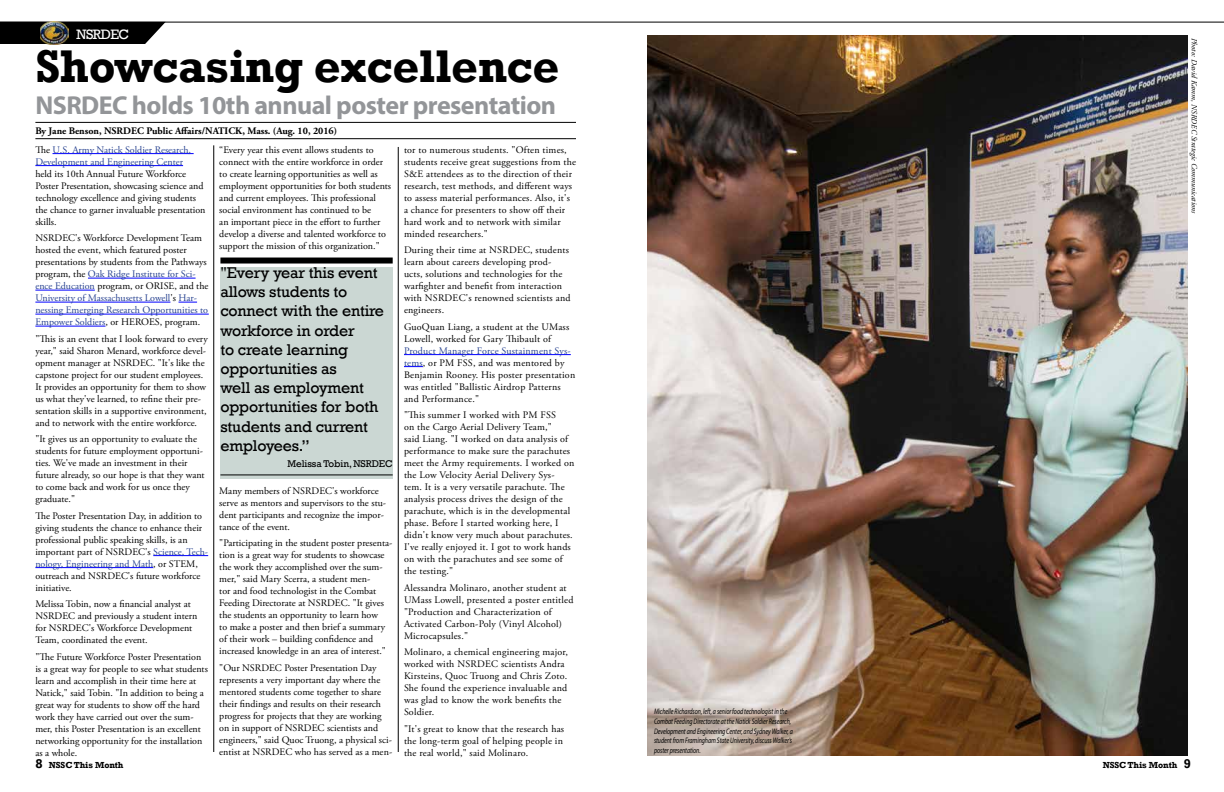
<style>
.page{position:relative;width:1224px;height:792px;background:#fff}
.page>*{position:absolute;margin:0;border:0;box-sizing:border-box;transform-origin:0 0}
.t1{font:700 47px "Rockwell";letter-spacing:-.01em;color:#000}
.t2{font:700 26px "Myriad Pro";letter-spacing:-.02em;color:#939598}
.t3{font:16px/19.2px "Rockwell";letter-spacing:-.01em;color:#000}
.t4{font:14px "Rockwell";letter-spacing:-.04em;color:#fff}
.t5{font:10px/12px "Adobe Garamond Pro";color:#000}
.t6{font:10px/12px "Adobe Garamond Pro";letter-spacing:.02em;color:#000}
.t7{font:10px/12px "Adobe Garamond Pro";color:#25408f}
.t8{font:700 10px "Adobe Garamond Pro";color:#000}
.t9{font:10px "Rockwell";letter-spacing:-.01em;color:#000}
.t10{font:700 9px "Rockwell";letter-spacing:-.01em;color:#000}
.t11{font:italic 8px/9.6px "Myriad Pro";letter-spacing:-.01em;color:#000;scale:.75 1}
.t12{font:italic 8px "Adobe Garamond Pro";color:#000}
.s1{color:#000}
.s2{color:#25408f}
.s3{font-size:13px}
</style>
<div class="page">
<hr style="left:53px;top:153px;width:141px;height:1px;background:#00f">
<hr style="left:35px;top:165px;width:148px;height:1px;background:#00f">
<hr style="left:88px;top:278px;width:108px;height:1px;background:#00f">
<hr style="left:35px;top:290px;width:60px;height:1px;background:#00f">
<hr style="left:35px;top:302px;width:135px;height:1px;background:#00f">
<svg style="left:179px;top:302px;width:18px;height:1px"></svg>
<hr style="left:35px;top:314px;width:174px;height:1px;background:#00f">
<hr style="left:35px;top:326px;width:70px;height:1px;background:#00f">
<hr style="left:153px;top:555px;width:55px;height:1px;background:#00f">
<hr style="left:35px;top:567px;width:118px;height:1px;background:#00f">
<hr style="left:35px;top:122px;width:541px;height:1px;background:#000">
<hr style="left:35px;top:138px;width:541px;height:1px;background:#000">
<hr style="left:404px;top:354px;width:167px;height:1px;background:#00f">
<svg style="left:404px;top:366px;width:19px;height:1px"></svg>
<hr style="left:398px;top:147px;width:1px;height:605px;background:#000">
<hr style="left:214px;top:145px;width:1px;height:607px;background:#000">
<svg style="left:0;top:23px;width:165px;height:21px;background:#131313"></svg>
<hr style="left:0;top:22px;width:1224px;height:1px;background:#000">
<img style="left:40px;top:21px;width:28px;height:24px">
<div style="left:220px;top:267px;width:173px;height:212px;background:#cbd7d3"></div>
<div style="left:220px;top:258px;width:173px;height:6px;background:#000"></div>
<hr style="left:220px;top:474px;width:173px;height:1px;background:#000">
<img style="left:647px;top:35px;width:540px;height:721px">
<h3 class="t4" style="left:77px;top:26px;width:54px">NSRDEC</h3>
<h1 class="t1" style="left:35px;top:38px;width:526px">Showcasing excellence</h1>
<h2 class="t2" style="left:35px;top:88px;width:522px">NSRDEC holds 10th annual poster presentation</h2>
<p class="t8" style="left:35px;top:125px;width:303px">By Jane Benson, NSRDEC Public Affairs/NATICK, Mass. (Aug. 10, 2016)</p>
<p class="t7" style="left:35px;top:144px;width:157px"><span class="s1">The</span> U.S. Army Natick Soldier Research,<br>Development and Engineering Center</p>
<p class="t5" style="left:35px;top:168px;width:172px">held its 10th Annual Future Workforce Poster Presentation, showcasing science and technology excellence and giving students the chance to garner invaluable presentation skills.</p>
<p class="t5" style="left:35px;top:232px;width:175px">NSRDEC's Workforce Development Team hosted the event, which featured poster presentations by students from the Pathways program, the <span class="s2">Oak Ridge Institute for Sci&shy;ence Education</span> program, or ORISE, and the <span class="s2">University of Massachusetts Lowell</span>'s <span class="s2">Har&shy;nessing Emerging Research Opportunities to Empower Soldiers</span>, or HEROES, program.</p>
<p class="t5" style="left:35px;top:333px;width:174px">"This is an event that I look forward to every year," said Sharon Menard, workforce devel&shy;opment manager at NSRDEC. "It's like the capstone project for our student employees.<br>It provides an opportunity for them to show us what they've learned, to refine their pre&shy;sentation skills in a supportive environment, and to network with the entire workforce.</p>
<p class="t5" style="left:35px;top:433px;width:171px">"It gives us an opportunity to evaluate the students for future employment opportuni&shy;ties. We've made an investment in their future already, so our hope is that they want to come back and work for us once they graduate."</p>
<p class="t5" style="left:35px;top:510px;width:174px">The Poster Presentation Day, in addition to giving students the chance to enhance their professional public speaking skills, is an important part of NSRDEC's <span class="s2">Science, Tech&shy;nology, Engineering and Math</span>, or STEM, outreach and NSRDEC's future workforce initiative.</p>
<p class="t5" style="left:35px;top:598px;width:164px">Melissa Tobin, now a financial analyst at NSRDEC and previously a student intern for NSRDEC's Workforce Development Team, coordinated the event.</p>
<p class="t5" style="left:35px;top:651px;width:174px">"The Future Workforce Poster Presentation is a great way for people to see what students learn and accomplish in their time here at Natick," said Tobin. "In addition to being a great way for students to show off the hard work they have carried out over the sum&shy;mer, this Poster Presentation is an excellent networking opportunity for the installation as a whole.</p>
<p class="t5" style="left:219px;top:144px;width:173px">“Every year this event allows students to connect with the entire workforce in order to create learning opportunities as well as employment opportunities for both students and current employees. This professional social environment has continued to be<br>an important piece in the effort to further develop a diverse and talented workforce to support the mission of this organization."</p>
<h3 class="t3" style="left:220px;top:263px;width:165px">"Every year this event allows students to connect with the entire workforce in order<br>to create learning opportunities as<br>well as employment opportunities for both students and current employees.”</h3>
<p class="t9" style="left:288px;top:458px;width:107px">Melissa Tobin, NSRDEC</p>
<p class="t5" style="left:219px;top:485px;width:168px">Many members of NSRDEC's workforce serve as mentors and supervisors to the stu&shy;dent participants and recognize the impor&shy;tance of the event.</p>
<p class="t5" style="left:219px;top:537px;width:175px">"Participating in the student poster presenta&shy;tion is a great way for students to showcase the work they accomplished over the sum&shy;mer," said Mary Scerra, a student men-<br>tor and food technologist in the Combat Feeding Directorate at NSRDEC. "It gives the students an opportunity to learn how<br>to make a poster and then brief a summary of their work – building confidence and increased knowledge in an area of interest."</p>
<p class="t5" style="left:219px;top:662px;width:174px">"Our NSRDEC Poster Presentation Day represents a very important day where the mentored students come together to share their findings and results on their research progress for projects that they are working on in support of NSRDEC scientists and engineers," said Quoc Truong, a physical sci&shy;entist at NSRDEC who has served as a men-</p>
<p class="t6" style="left:404px;top:144px;width:174px">tor to numerous students. "Often times, students receive great suggestions from the S&amp;E attendees as to the direction of their research, test methods, and different ways to assess material performances. Also, it's a chance for presenters to show off their hard work and to network with similar minded researchers."</p>
<p class="t6" style="left:404px;top:244px;width:168px">During their time at NSRDEC, students learn about careers developing prod&shy;ucts, solutions and technologies for the warfighter and benefit from interaction with NSRDEC's renowned scientists and engineers.</p>
<p class="t6" style="left:404px;top:321px;width:167px">GuoQuan Liang, a student at the UMass<br>Lowell, worked for Gary Thibault of</p>
<p class="t6" style="left:404px;top:345px;width:173px"><span class="s2">Product Manager Force Sustainment Sys&shy;tems</span>, or PM FSS, and was mentored by Benjamin Rooney. His poster presentation was entitled "Ballistic Airdrop Patterns and Performance."</p>
<p class="t6" style="left:404px;top:409px;width:172px">"This summer I worked with PM FSS<br>on the Cargo Aerial Delivery Team,"<br>said Liang. "I worked on data analysis of performance to make sure the parachutes meet the Army requirements. I worked on the Low Velocity Aerial Delivery Sys&shy;tem. It is a very versatile parachute. The analysis process drives the design of the parachute, which is in the developmental phase. Before I started working here, I didn't know very much about parachutes.<br>I've really enjoyed it. I got to work hands on with the parachutes and see some of the testing."</p>
<p class="t6" style="left:404px;top:582px;width:171px">Alessandra Molinaro, another student at UMass Lowell, presented a poster entitled "Production and Characterization of Activated Carbon-Poly (Vinyl Alcohol)<br>Microcapsules."</p>
<p class="t6" style="left:404px;top:646px;width:165px">Molinaro, a chemical engineering major, worked with NSRDEC scientists Andra Kirsteins, Quoc Truong and Chris Zoto.<br>She found the experience invaluable and was glad to know the work benefits the Soldier.</p>
<p class="t5" style="left:404px;top:723px;width:162px;text-align:justify">"It's great to know that the research has the long-term goal of helping people in the real world," said Molinaro.</p>
<p class="t11" style="left:654px;top:707px;width:187px">Michelle Richardson, left, a senior food technologist in the Combat Feeding Directorate at the Natick Soldier Research, Development and Engineering Center, and Sydney Walker, a student from Framingham State University, discuss Walker's poster presentation.</p>
<p class="t12" style="left:1199px;top:38px;width:177px;rotate:90deg">Photo: David Kamm, NSRDEC Strategic Communications</p>
<p class="t10" style="left:35px;top:760px;width:90px"><span class="s3">8</span> NSSC This Month</p>
<p class="t10" style="left:1103px;top:760px;width:90px">NSSC This Month <span class="s3">9</span></p>
</div>
